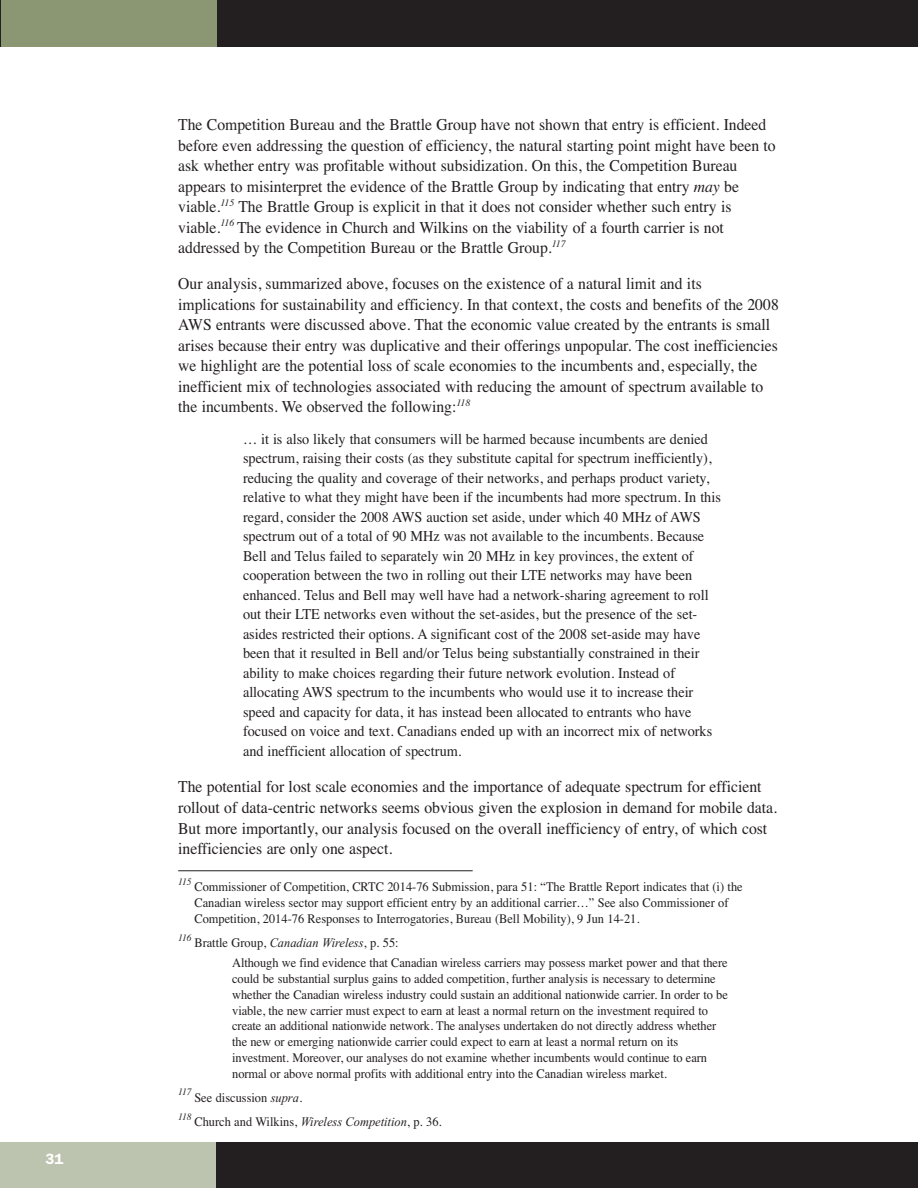
<style>
.page{position:relative;width:918px;height:1188px;background:#fff}
.page>*{position:absolute;margin:0;border:0;box-sizing:border-box;transform-origin:0 0}
.t1{font:16.5px/20.5px "Times";color:#231f20;scale:.95 1}
.t2{font:15px/19.5px "Times";color:#231f20;scale:.95 1}
.t3{font:600 15px "Franklin Gothic";color:#fff}
.t4{font:13.05px/15.8px "Times";letter-spacing:-.005em;color:#231f20;scale:.95 1}
.t5{font:italic 9.75px "Times";letter-spacing:-.035em;color:#231f20;scale:.96 1}
.s1{font-style:italic}
.s2{font-family:"Times New Roman";font-style:italic}
</style>
<div class="page">
<div style="left:217px;top:0;width:701px;height:47px;background:#231f20"></div>
<div style="left:0;top:0;width:217px;height:47px;background:#8a9772"></div>
<div style="left:209px;top:1143px;width:709px;height:45px;background:#231f20"></div>
<div style="left:0;top:1143px;width:216px;height:45px;background:#bcc3ae"></div>
<hr style="left:178px;top:870px;width:295px;height:1px;background:#231f20">
<p class="t3" style="left:45px;top:1153px;width:19px">31</p>
<p class="t1" style="left:178px;top:116px;width:630px">The Competition Bureau and the Brattle Group have not shown that entry is efficient. Indeed before even addressing the question of efficiency, the natural starting point might have been to ask whether entry was profitable without subsidization. On this, the Competition Bureau appears to misinterpret the evidence of the Brattle Group by indicating that entry <span class="s1">may</span> be viable.<sup>115</sup> The Brattle Group is explicit in that it does not consider whether such entry is viable.<sup>116</sup> The evidence in Church and Wilkins on the viability of a fourth carrier is not addressed by the Competition Bureau or the Brattle Group.<sup>117</sup></p>
<p class="t1" style="left:178px;top:275px;width:634px">Our analysis, summarized above, focuses on the existence of a natural limit and its implications for sustainability and efficiency. In that context, the costs and benefits of the 2008<br>AWS entrants were discussed above. That the economic value created by the entrants is small arises because their entry was duplicative and their offerings unpopular. The cost inefficiencies we highlight are the potential loss of scale economies to the incumbents and, especially, the inefficient mix of technologies associated with reducing the amount of spectrum available to the incumbents. We observed the following:<sup>118</sup></p>
<p class="t2" style="left:243px;top:430px;width:505px">… it is also likely that consumers will be harmed because incumbents are denied spectrum, raising their costs (as they substitute capital for spectrum inefficiently), reducing the quality and coverage of their networks, and perhaps product variety, relative to what they might have been if the incumbents had more spectrum. In this regard, consider the 2008 AWS auction set aside, under which 40 MHz of AWS spectrum out of a total of 90 MHz was not available to the incumbents. Because Bell and Telus failed to separately win 20 MHz in key provinces, the extent of cooperation between the two in rolling out their LTE networks may have been enhanced. Telus and Bell may well have had a network-sharing agreement to roll out their LTE networks even without the set-asides, but the presence of the set&shy;asides restricted their options. A significant cost of the 2008 set-aside may have been that it resulted in Bell and/or Telus being substantially constrained in their ability to make choices regarding their future network evolution. Instead of allocating AWS spectrum to the incumbents who would use it to increase their speed and capacity for data, it has instead been allocated to entrants who have focused on voice and text. Canadians ended up with an incorrect mix of networks and inefficient allocation of spectrum.</p>
<p class="t1" style="left:178px;top:778px;width:632px">The potential for lost scale economies and the importance of adequate spectrum for efficient rollout of data-centric networks seems obvious given the explosion in demand for mobile data.<br>But more importantly, our analysis focused on the overall inefficiency of entry, of which cost inefficiencies are only one aspect.</p>
<p class="t5" style="left:178px;top:878px;width:15px">115</p>
<p class="t4" style="left:194px;top:880px;width:579px">Commissioner of Competition, CRTC 2014-76 Submission, para 51: “The Brattle Report indicates that (i) the<br>Canadian wireless sector may support efficient entry by an additional carrier…” See also Commissioner of<br>Competition, 2014-76 Responses to Interrogatories, Bureau (Bell Mobility), 9 Jun 14-21.</p>
<p class="t5" style="left:178px;top:934px;width:15px">116</p>
<p class="t4" style="left:232px;top:934px;width:523px;line-height:20.1px;text-indent:-38px">Brattle Group, <span class="s2">Canadian Wireless</span>, p. 55:<br>Although we find evidence that Canadian wireless carriers may possess market power and that there</p>
<p class="t4" style="left:232px;top:972px;width:523px">could be substantial surplus gains to added competition, further analysis is necessary to determine whether the Canadian wireless industry could sustain an additional nationwide carrier. In order to be viable, the new carrier must expect to earn at least a normal return on the investment required to create an additional nationwide network. The analyses undertaken do not directly address whether the new or emerging nationwide carrier could expect to earn at least a normal return on its investment. Moreover, our analyses do not examine whether incumbents would continue to earn normal or above normal profits with additional entry into the Canadian wireless market.</p>
<p class="t5" style="left:178px;top:1089px;width:15px">117</p>
<p class="t4" style="left:194px;top:1091px;width:115px">See discussion <span class="s2">supra</span>.</p>
<p class="t5" style="left:178px;top:1113px;width:15px">118</p>
<p class="t4" style="left:194px;top:1115px;width:262px">Church and Wilkins, <span class="s2">Wireless Competition</span>, p. 36.</p>
</div>
